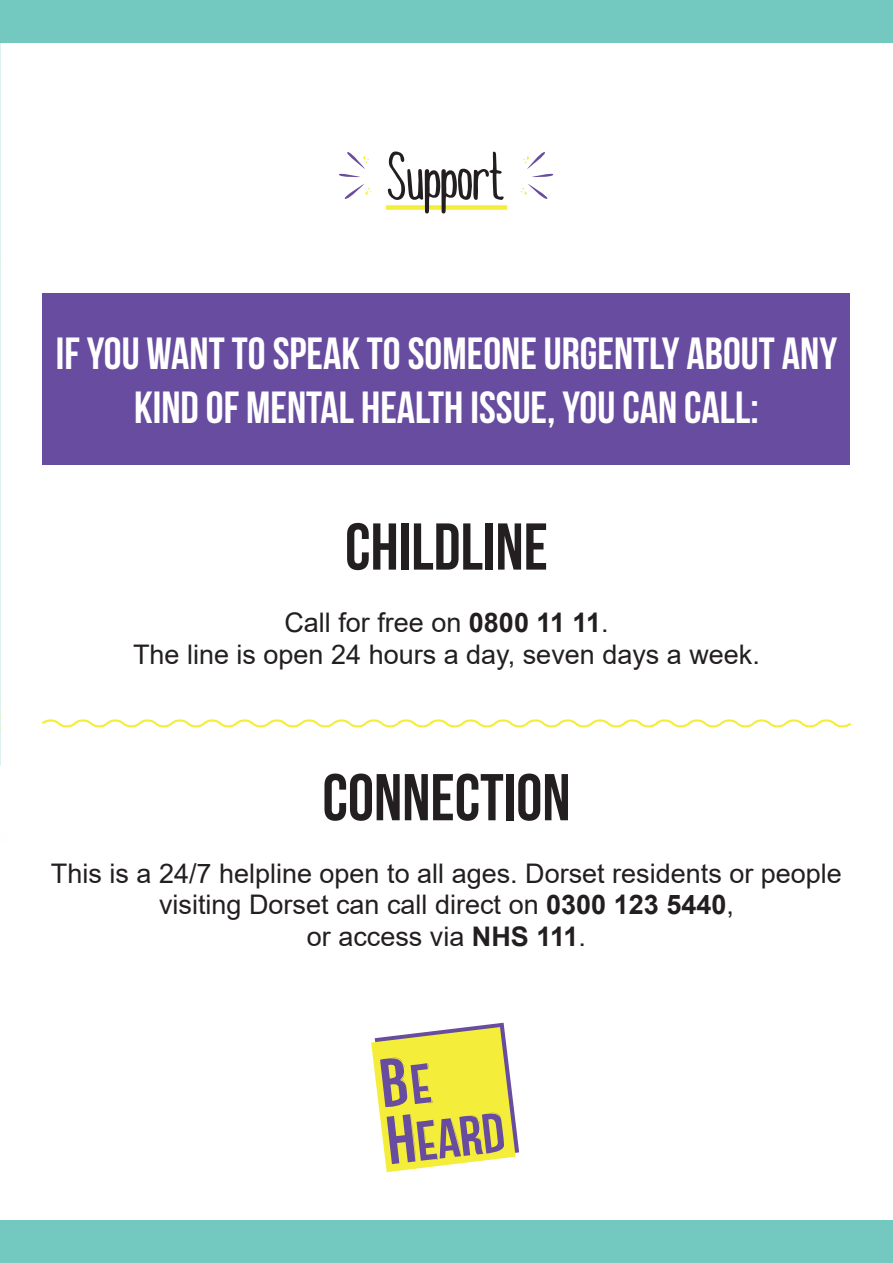
<style>
.page{position:relative;width:893px;height:1263px;background:#fff}
.page>*{position:absolute;margin:0;border:0;box-sizing:border-box;transform-origin:0 0}
.Body{font:66px "Bebas Neue";color:#231f20}
.t1{font:66px "Malam";color:#231f20}
.Body-2{font:45px/54px "Bebas Neue";color:#fff;text-align:center}
.Body-3{font:27px/31.3px "Arial";color:#231f20;text-align:center}
.s1{font-weight:700}
</style>
<div class="page">
<svg style="left:0;top:256px;width:1px;height:147px"></svg>
<svg style="left:339px;top:152px;width:32px;height:47px"></svg>
<svg style="left:521px;top:152px;width:33px;height:47px"></svg>
<div style="left:386px;top:205px;width:121px;height:5px;background:#f4ed3a"></div>
<div style="left:43px;top:293px;width:807px;height:172px;background:#674c9f"></div>
<svg style="left:0;top:692px;width:1px;height:74px"></svg>
<svg style="left:42px;top:719px;width:809px;height:9px"></svg>
<div style="left:0;top:0;width:893px;height:43px;background:#73c9c0"></div>
<div style="left:0;top:1220px;width:893px;height:43px;background:#73c9c0"></div>
<svg style="left:371px;top:1023px;width:148px;height:149px"></svg>
<p class="t1" style="left:388px;top:151px;width:119px">Support</p>
<p class="Body-2" style="left:56px;top:326px;width:783px">IF YOU WANT TO SPEAK TO SOMEONE URGENTLY ABOUT ANY<br>KIND OF MENTAL HEALTH ISSUE, YOU CAN CALL:</p>
<p class="Body" style="left:345px;top:511px;width:204px">CHILDLINE</p>
<p class="Body-3" style="left:284px;top:607px;width:326px">Call for free on <span class="s1">0800 11 11</span>.</p>
<p class="Body-3" style="left:133px;top:638px;width:628px">The line is open 24 hours a day, seven days a week.</p>
<p class="Body" style="left:322px;top:761px;width:250px">CONNECTION</p>
<p class="Body-3" style="left:51px;top:858px;width:792px">This is a 24/7 helpline open to all ages. Dorset residents or people visiting Dorset can call direct on <span class="s1">0300 123 5440</span>,<br>or access via <span class="s1">NHS 111</span>.</p>
</div>
